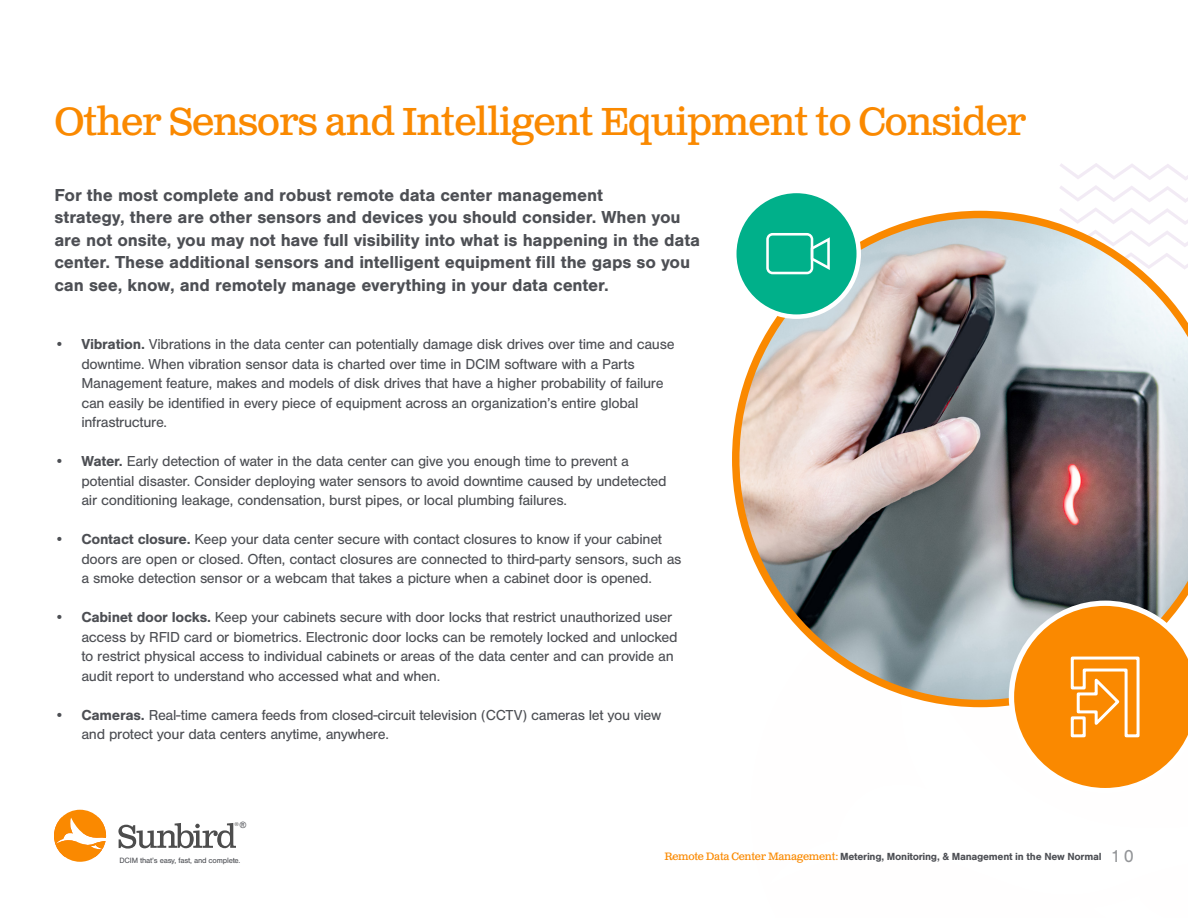
<style>
.page{position:relative;width:1188px;height:918px;background:#fff}
.page>*{position:absolute;margin:0;border:0;box-sizing:border-box;transform-origin:0 0}
.t1{font:39px "Clarendon Text Pro";letter-spacing:-.025em;color:#fa8900}
.t2{font:700 18px/22.5px "Nimbus San";letter-spacing:-.01em;color:#4d4f54}
.t3{font:18px "Nimbus San";color:#939598}
.t4{font:15px/19.5px "Nimbus San";letter-spacing:-.02em;color:#4d4f54}
.t5{font:700 10.65px "Nimbus San";letter-spacing:-.025em;color:#4d4f54}
.t6{font:8.7px "Arial";color:#4d4f54}
.t7{font:7.95px "Nimbus San";letter-spacing:-.025em;color:#4d4f54}
.t8{font:5.7px "Nimbus San";color:#4d4d4d}
.s1{font-weight:700}
.s2{font-family:"Clarendon Text Pro";font-weight:400;color:#fa8900}
</style>
<div class="page">
<svg style="left:118px;top:823px;width:118px;height:26px"></svg>
<svg style="left:54px;top:810px;width:52px;height:52px"></svg>
<svg style="left:1059px;top:163px;width:129px;height:48px"></svg>
<img style="left:732px;top:211px;width:456px;height:496px">
<svg style="left:1009px;top:601px;width:179px;height:187px"></svg>
<div style="left:734px;top:191px;width:125px;height:126px;background:#00b08a;border-radius:50%"></div>
<div style="left:732px;top:189px;width:129px;height:130px;border:4px solid #fff;border-radius:50%"></div>
<svg style="left:766px;top:233px;width:64px;height:41px"></svg>
<p class="t1" style="left:54px;top:97px;width:974px">Other Sensors and Intelligent Equipment to Consider</p>
<p class="t2" style="left:54px;top:184px;width:647px">For the most complete and robust remote data center management<br>strategy, there are other sensors and devices you should consider. When you are not onsite, you may not have full visibility into what is happening in the data center. These additional sensors and intelligent equipment fill the gaps so you can see, know, and remotely manage everything in your data center.</p>
<p class="t4" style="left:81px;top:335px;width:595px;text-indent:-27px"><span class="s1">• Vibration.</span> Vibrations in the data center can potentially damage disk drives over time and cause downtime. When vibration sensor data is charted over time in DCIM software with a Parts Management feature, makes and models of disk drives that have a higher probability of failure can easily be identified in every piece of equipment across an organization’s entire global infrastructure.</p>
<p class="t4" style="left:81px;top:452px;width:587px;text-indent:-27px"><span class="s1">• Water.</span> Early detection of water in the data center can give you enough time to prevent a potential disaster. Consider deploying water sensors to avoid downtime caused by undetected air conditioning leakage, condensation, burst pipes, or local plumbing failures.</p>
<p class="t4" style="left:81px;top:530px;width:602px;text-indent:-27px"><span class="s1">• Contact closure.</span> Keep your data center secure with contact closures to know if your cabinet doors are open or closed. Often, contact closures are connected to third-party sensors, such as a smoke detection sensor or a webcam that takes a picture when a cabinet door is opened.</p>
<p class="t4" style="left:81px;top:608px;width:598px;text-indent:-27px"><span class="s1">• Cabinet door locks.</span> Keep your cabinets secure with door locks that restrict unauthorized user access by RFID card or biometrics. Electronic door locks can be remotely locked and unlocked to restrict physical access to individual cabinets or areas of the data center and can provide an audit report to understand who accessed what and when.</p>
<p class="t4" style="left:81px;top:705px;width:581px;text-indent:-27px"><span class="s1">• Cameras.</span> Real-time camera feeds from closed-circuit television (CCTV) cameras let you view and protect your data centers anytime, anywhere.</p>
<p class="t6" style="left:240px;top:820px;width:8px">®</p>
<p class="t8" style="left:234px;top:821px;width:6px">®</p>
<p class="t7" style="left:120px;top:856px;width:123px">DCIM that’s easy, fast, and complete.</p>
<p class="t3" style="left:1111px;top:846px;width:25px">10</p>
<p class="t5" style="left:664px;top:850px;width:439px"><span class="s2">Remote Data Center Management:</span> Metering, Monitoring, &amp; Management in the New Normal</p>
</div>
